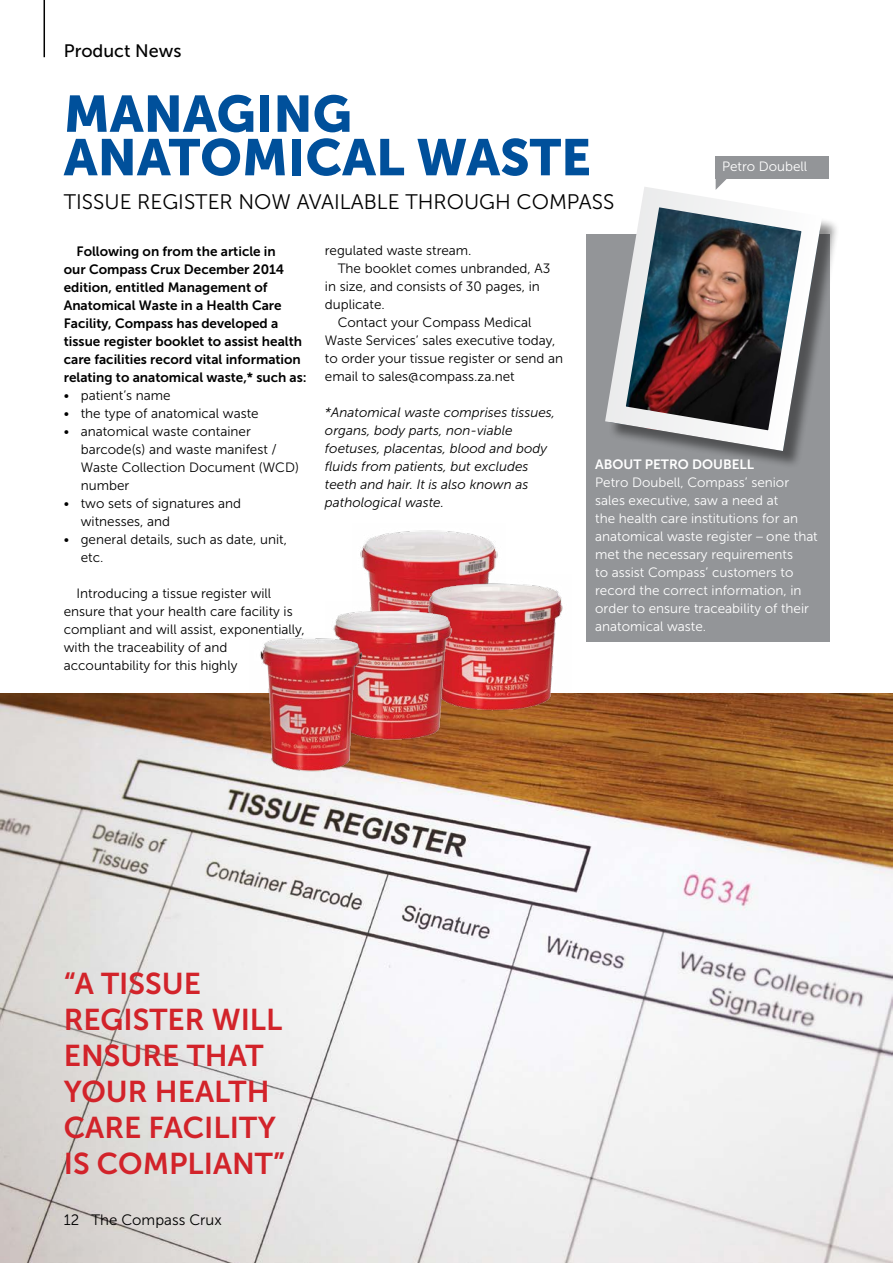
<style>
.page{position:relative;width:893px;height:1263px;background:#fff}
.page>*{position:absolute;margin:0;border:0;box-sizing:border-box;transform-origin:0 0}
.t1{font:51px/43.5px "Museo Sans 900";color:#00509b}
.t2{font:30px/36px "Museo Sans 700";color:#d2232a}
.t3{font:21px "Museo Sans 300";color:#000}
.t4{font:18px "Museo Sans 500";color:#000}
.t5{font:15px "Museo Sans 300";color:#000}
.t6{font:13.5px/18px "Museo Sans 300";color:#000}
.t7{font:13.5px/18px "Museo Sans 300";color:#fff}
.t8{font:13.5px/18px "Museo Sans 700";color:#000}
.t9{font:italic 13.5px/18px "Museo Sans 300";color:#000}
.t10{font:13.5px "Museo Sans 700";color:#fff}
</style>
<div class="page">
<hr style="left:44px;top:0;width:1px;height:57px;background:#000">
<img style="left:0;top:693px;width:893px;height:570px">
<div style="left:586px;top:234px;width:243px;height:408px;background:#939598"></div>
<div style="left:608px;top:189px;width:232px;height:280px;background:#000;opacity:.45"></div>
<svg style="left:605px;top:176px;width:227px;height:285px"></svg>
<img style="left:360px;top:530px;width:138px;height:72px">
<img style="left:418px;top:575px;width:153px;height:143px">
<img style="left:333px;top:602px;width:126px;height:143px">
<img style="left:250px;top:633px;width:117px;height:143px">
<div style="left:716px;top:156px;width:113px;height:23px;background:#939598"></div>
<svg style="left:716px;top:179px;width:11px;height:11px"></svg>
<h3 class="t4" style="left:64px;top:41px;width:119px">Product News</h3>
<h1 class="t1" style="left:64px;top:92px;width:529px">MANAGING<br>ANATOMICAL WASTE</h1>
<h3 class="t3" style="left:64px;top:190px;width:552px">TISSUE REGISTER NOW AVAILABLE THROUGH COMPASS</h3>
<p class="t7" style="left:722px;top:158px;width:87px">Petro Doubell</p>
<p class="t8" style="left:64px;top:242px;width:245px;text-indent:13px">Following on from the article in<br>our Compass Crux December 2014 edition, entitled Management of Anatomical Waste in a Health Care Facility, Compass has developed a tissue register booklet to assist health care facilities record vital information relating to anatomical waste,* such as:</p>
<p class="t6" style="left:64px;top:386px;width:108px">• patient’s name</p>
<p class="t6" style="left:64px;top:404px;width:196px">• the type of anatomical waste</p>
<p class="t6" style="left:81px;top:422px;width:220px;text-indent:-17px">• anatomical waste container barcode(s) and waste manifest /<br>Waste Collection Document (WCD) number</p>
<p class="t6" style="left:81px;top:494px;width:162px;text-indent:-17px">• two sets of signatures and witnesses, and</p>
<p class="t6" style="left:81px;top:530px;width:208px;text-indent:-17px">• general details, such as date, unit, etc.</p>
<p class="t6" style="left:64px;top:584px;width:243px;text-indent:13px">Introducing a tissue register will ensure that your health care facility is compliant and will assist, exponentially, with the traceability of and accountability for this highly</p>
<p class="t6" style="left:325px;top:242px;width:148px">regulated waste stream.</p>
<p class="t6" style="left:338px;top:260px;width:214px">The booklet comes unbranded, A3</p>
<p class="t6" style="left:325px;top:278px;width:217px">in size, and consists of 30 pages, in</p>
<p class="t6" style="left:325px;top:296px;width:62px">duplicate.</p>
<p class="t6" style="left:338px;top:314px;width:195px">Contact your Compass Medical</p>
<p class="t6" style="left:325px;top:332px;width:232px">Waste Services’ sales executive today,</p>
<p class="t6" style="left:325px;top:350px;width:240px">to order your tissue register or send an</p>
<p class="t6" style="left:325px;top:368px;width:191px">email to sales@compass.za.net</p>
<p class="t9" style="left:325px;top:404px;width:232px">*Anatomical waste comprises tissues, organs, body parts, non-viable foetuses, placentas, blood and body fluids from patients, but excludes teeth and hair. It is also known as pathological waste.</p>
<p class="t10" style="left:595px;top:457px;width:160px">ABOUT PETRO DOUBELL</p>
<p class="t7" style="left:595px;top:474px;width:224px">Petro Doubell, Compass’ senior sales executive, saw a need at<br>the health care institutions for an anatomical waste register – one that met the necessary requirements<br>to assist Compass’ customers to record the correct information, in order to ensure traceability of their anatomical waste.</p>
<h2 class="t2" style="left:64px;top:965px;width:223px">“A TISSUE<br>REGISTER WILL<br>ENSURE THAT<br>YOUR HEALTH<br>CARE FACILITY<br>IS COMPLIANT”</h2>
<p class="t5" style="left:64px;top:1211px;width:160px">12 The Compass Crux</p>
</div>
